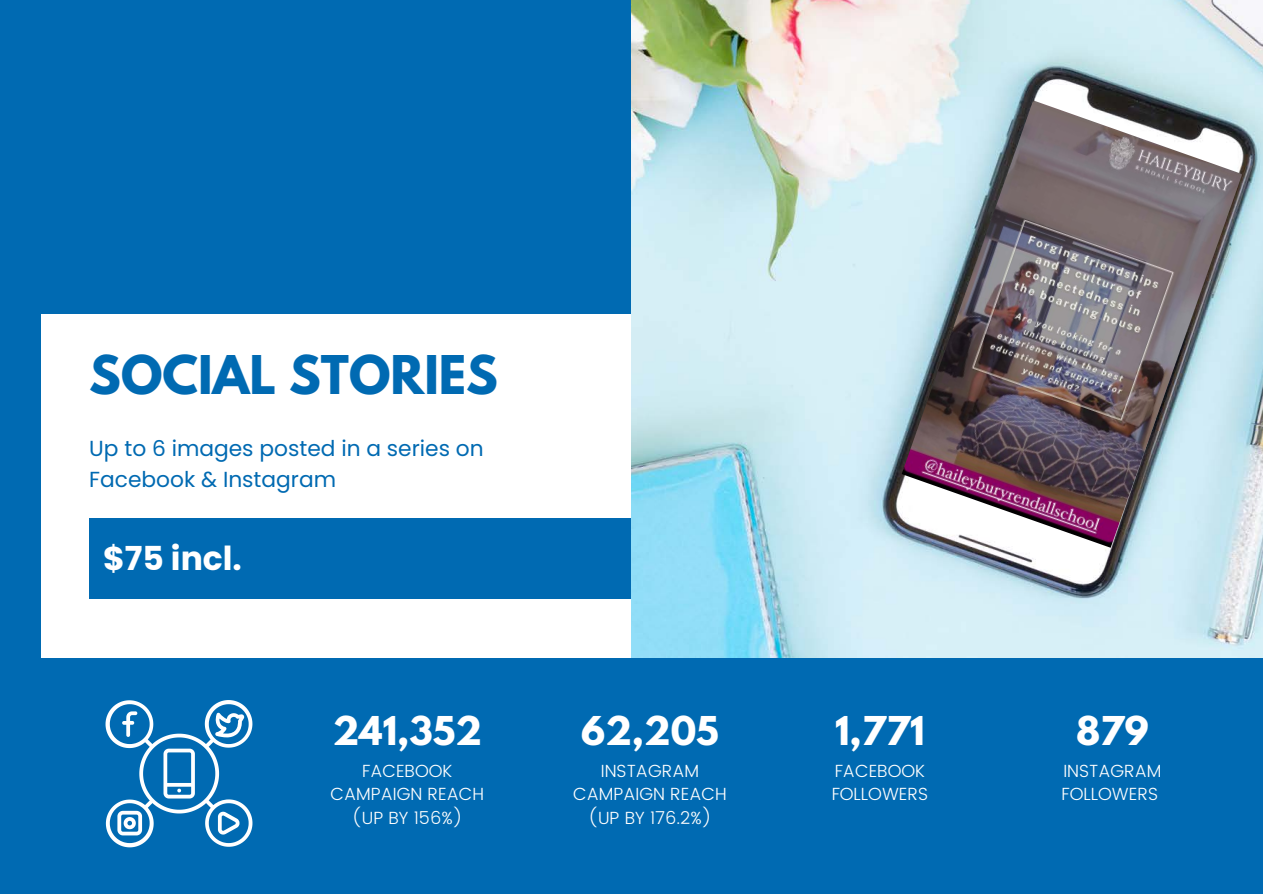
<style>
.page{position:relative;width:1263px;height:894px;background:#fff}
.page>*{position:absolute;margin:0;border:0;box-sizing:border-box;transform-origin:0 0}
.t1{font:700 47.25px "League Spartan";color:#006ab2}
.t2{font:700 35.1px "League Spartan";color:#fff}
.t3{font:700 33px "Poppins";color:#fff}
.t4{font:21.75px/30.3px "Poppins";color:#006ab2}
.t5{font:300 17.55px/23.2px "Poppins";color:#fff;text-align:center}
</style>
<div class="page">
<div style="left:0;top:0;width:1263px;height:893px;background:#006ab2"></div>
<div style="left:41px;top:314px;width:1222px;height:343px;background:#fff"></div>
<svg style="left:106px;top:700px;width:146px;height:147px"></svg>
<div style="left:89px;top:518px;width:575px;height:81px;background:#006ab2"></div>
<img style="left:631px;top:0;width:632px;height:657px">
<img style="left:902px;top:100px;width:340px;height:447px">
<p class="t1" style="left:89px;top:351px;width:410px">SOCIAL STORIES</p>
<p class="t4" style="left:89px;top:433px;width:396px">Up to 6 images posted in a series on<br>Facebook &amp; Instagram</p>
<p class="t3" style="left:103px;top:534px;width:140px">$75 incl.</p>
<p class="t2" style="left:333px;top:713px;width:151px">241,352</p>
<p class="t5" style="left:330px;top:759px;width:155px">FACEBOOK<br>CAMPAIGN REACH</p>
<p class="t5" style="left:352px;top:805px;width:113px">(UP BY 156%)</p>
<p class="t2" style="left:581px;top:713px;width:139px">62,205</p>
<p class="t5" style="left:573px;top:759px;width:155px">INSTAGRAM<br>CAMPAIGN REACH</p>
<p class="t5" style="left:588px;top:805px;width:126px">(UP BY 176.2%)</p>
<p class="t2" style="left:835px;top:713px;width:91px">1,771</p>
<p class="t5" style="left:832px;top:759px;width:98px;text-align:left">FACEBOOK<br>FOLLOWERS</p>
<p class="t2" style="left:1076px;top:713px;width:74px">879</p>
<p class="t5" style="left:1061px;top:759px;width:101px;text-align:left">INSTAGRAM<br>FOLLOWERS</p>
</div>
